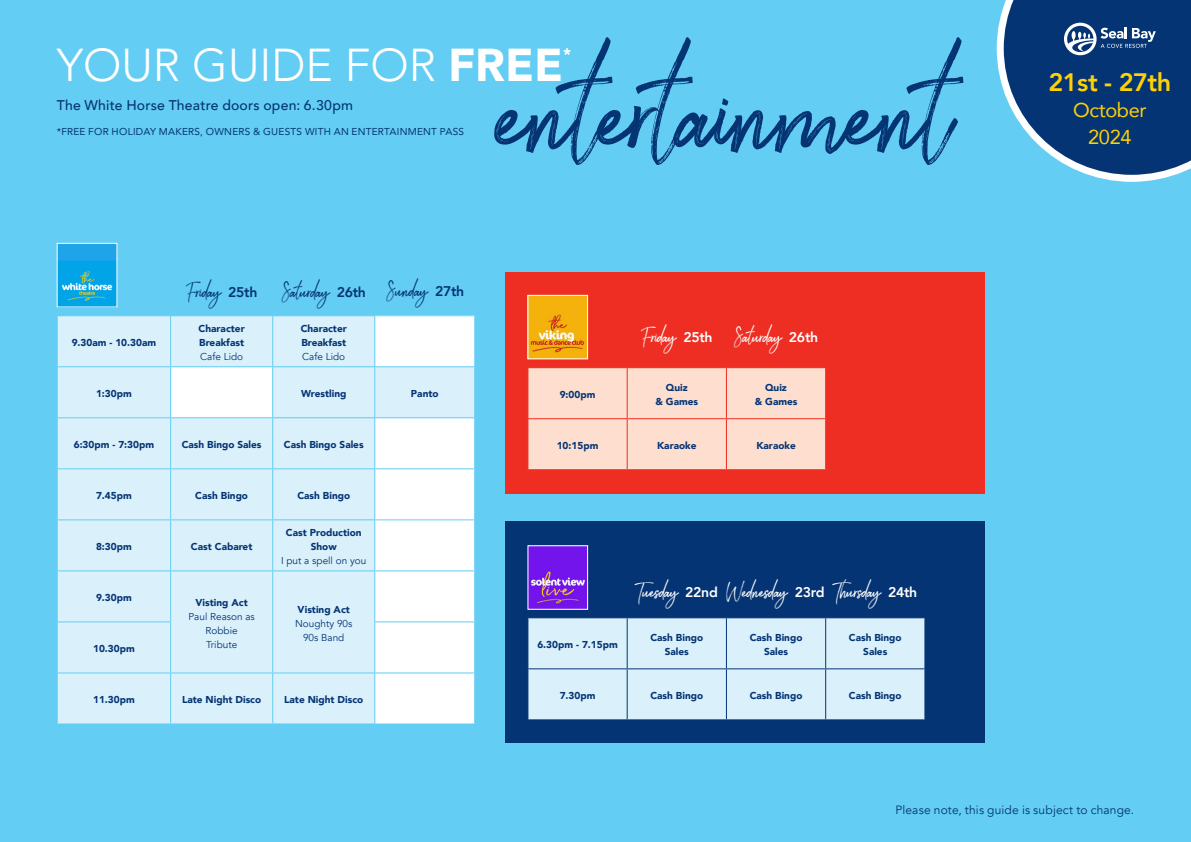
<style>
.page{position:relative;width:1191px;height:842px;background:#63cdf3}
.page>*{position:absolute;margin:0;border:0;box-sizing:border-box;transform-origin:0 0}
.t1{font:141.6px "Brownhill Script";color:#053474}
.t2{font:300 46px "Avenir";color:#fff}
.t3{font:800 25.2px "Avenir";letter-spacing:-.02em;color:#fed105}
.t4{font:22px "Brownhill Script";color:#fff}
.t5{font:22px "Brownhill Script";color:#053474}
.t6{font:20px/26.6px "Avenir";letter-spacing:-.02em;color:#fed105;text-align:center}
.t7{font:900 16.8px "Avenir";color:#fff}
.t8{font:500 14px "Avenir";letter-spacing:.015em;color:#053474}
.t9{font:12px "Avenir";letter-spacing:.015em;color:#053474}
.t10{font:900 10px/14px "Avenir";color:#053474;text-align:center}
.t11{font:10px "Avenir";color:#053474}
.t12{font:10px "Avenir";letter-spacing:.025em;color:#053474}
.s1{font-weight:900}
.s2{font-family:"Avenir";font-weight:800;font-size:14px}
</style>
<div class="page">
<div style="left:505px;top:522px;width:479px;height:221px;background:#053474"></div>
<div style="left:505px;top:272px;width:479px;height:221px;background:#ee2e22"></div>
<div style="left:58px;top:316px;width:316px;height:407px;background:#daf1fb"></div>
<div style="left:375px;top:316px;width:100px;height:51px;background:#fff"></div>
<svg style="left:171px;top:367px;width:303px;height:356px;background:#e4f5fc"></svg>
<svg style="left:273px;top:367px;width:201px;height:152px;background:#e5f5fc"></svg>
<hr style="left:170px;top:316px;width:1px;height:50px;background:#63cdf3">
<hr style="left:272px;top:316px;width:1px;height:50px;background:#63cdf3">
<hr style="left:474px;top:316px;width:1px;height:50px;background:#63cdf3">
<hr style="left:57px;top:366px;width:114px;height:1px;background:#63cdf3">
<hr style="left:171px;top:366px;width:102px;height:1px;background:#63cdf3">
<hr style="left:170px;top:367px;width:1px;height:50px;background:#63cdf3">
<hr style="left:273px;top:366px;width:102px;height:1px;background:#63cdf3">
<hr style="left:272px;top:367px;width:1px;height:50px;background:#63cdf3">
<hr style="left:375px;top:366px;width:100px;height:1px;background:#63cdf3">
<hr style="left:374px;top:367px;width:1px;height:50px;background:#63cdf3">
<hr style="left:57px;top:417px;width:114px;height:1px;background:#63cdf3">
<hr style="left:171px;top:417px;width:102px;height:1px;background:#63cdf3">
<hr style="left:170px;top:418px;width:1px;height:50px;background:#63cdf3">
<hr style="left:273px;top:417px;width:102px;height:1px;background:#63cdf3">
<hr style="left:272px;top:418px;width:1px;height:50px;background:#63cdf3">
<hr style="left:375px;top:417px;width:100px;height:1px;background:#63cdf3">
<hr style="left:374px;top:418px;width:1px;height:50px;background:#63cdf3">
<hr style="left:57px;top:468px;width:114px;height:1px;background:#63cdf3">
<hr style="left:171px;top:468px;width:102px;height:1px;background:#63cdf3">
<hr style="left:170px;top:469px;width:1px;height:50px;background:#63cdf3">
<hr style="left:273px;top:468px;width:102px;height:1px;background:#63cdf3">
<hr style="left:272px;top:469px;width:1px;height:50px;background:#63cdf3">
<hr style="left:375px;top:468px;width:100px;height:1px;background:#63cdf3">
<hr style="left:374px;top:469px;width:1px;height:50px;background:#63cdf3">
<hr style="left:57px;top:519px;width:114px;height:1px;background:#63cdf3">
<hr style="left:171px;top:519px;width:102px;height:1px;background:#63cdf3">
<hr style="left:170px;top:520px;width:1px;height:50px;background:#63cdf3">
<hr style="left:273px;top:519px;width:102px;height:1px;background:#63cdf3">
<hr style="left:272px;top:520px;width:1px;height:50px;background:#63cdf3">
<hr style="left:375px;top:519px;width:100px;height:1px;background:#63cdf3">
<hr style="left:374px;top:520px;width:1px;height:50px;background:#63cdf3">
<hr style="left:57px;top:570px;width:114px;height:1px;background:#63cdf3">
<hr style="left:171px;top:570px;width:102px;height:1px;background:#63cdf3">
<hr style="left:170px;top:571px;width:1px;height:50px;background:#63cdf3">
<hr style="left:273px;top:570px;width:102px;height:1px;background:#63cdf3">
<hr style="left:272px;top:571px;width:1px;height:51px;background:#63cdf3">
<hr style="left:375px;top:570px;width:100px;height:1px;background:#63cdf3">
<hr style="left:374px;top:571px;width:1px;height:50px;background:#63cdf3">
<hr style="left:57px;top:621px;width:114px;height:1px;background:#63cdf3">
<hr style="left:170px;top:622px;width:1px;height:50px;background:#63cdf3">
<hr style="left:272px;top:622px;width:1px;height:50px;background:#63cdf3">
<hr style="left:374px;top:621px;width:101px;height:1px;background:#63cdf3">
<hr style="left:374px;top:622px;width:1px;height:50px;background:#63cdf3">
<hr style="left:57px;top:672px;width:114px;height:1px;background:#63cdf3">
<hr style="left:171px;top:672px;width:102px;height:1px;background:#63cdf3">
<hr style="left:170px;top:673px;width:1px;height:50px;background:#63cdf3">
<hr style="left:273px;top:672px;width:102px;height:1px;background:#63cdf3">
<hr style="left:272px;top:673px;width:1px;height:50px;background:#63cdf3">
<hr style="left:375px;top:672px;width:100px;height:1px;background:#63cdf3">
<hr style="left:374px;top:673px;width:1px;height:50px;background:#63cdf3">
<img style="left:59px;top:245px;width:56px;height:60px">
<svg style="left:996px;top:0;width:195px;height:182px;background:#26588f"></svg>
<img style="left:529px;top:297px;width:57px;height:60px">
<div style="left:527px;top:295px;width:61px;height:64px;border:1px solid #fff"></div>
<div style="left:528px;top:368px;width:297px;height:101px;background:#fddecf"></div>
<hr style="left:626px;top:368px;width:1px;height:50px;background:#ee2e22">
<hr style="left:726px;top:368px;width:1px;height:50px;background:#ee2e22">
<hr style="left:527px;top:418px;width:100px;height:1px;background:#ee2e22">
<hr style="left:627px;top:418px;width:99px;height:1px;background:#ee2e22">
<hr style="left:626px;top:419px;width:1px;height:50px;background:#ee2e22">
<hr style="left:726px;top:418px;width:100px;height:1px;background:#ee2e22">
<hr style="left:726px;top:419px;width:1px;height:50px;background:#ee2e22">
<div style="left:528px;top:618px;width:396px;height:101px;background:#daf1fb"></div>
<hr style="left:626px;top:618px;width:1px;height:50px;background:#053474">
<hr style="left:726px;top:618px;width:1px;height:50px;background:#053474">
<hr style="left:825px;top:618px;width:1px;height:50px;background:#053474">
<hr style="left:527px;top:668px;width:100px;height:1px;background:#053474">
<hr style="left:627px;top:668px;width:99px;height:1px;background:#053474">
<hr style="left:626px;top:669px;width:1px;height:50px;background:#053474">
<hr style="left:726px;top:668px;width:99px;height:1px;background:#053474">
<hr style="left:726px;top:669px;width:1px;height:50px;background:#053474">
<hr style="left:825px;top:668px;width:100px;height:1px;background:#053474">
<hr style="left:825px;top:669px;width:1px;height:50px;background:#053474">
<img style="left:529px;top:547px;width:57px;height:61px">
<div style="left:527px;top:545px;width:61px;height:65px;border:1px solid #fff"></div>
<p class="t1" style="left:500px;top:16px;width:455px">entertainment</p>
<p class="t2" style="left:57px;top:38px;width:508px">YOUR GUIDE FOR <span class="s1">FREE</span></p>
<p class="t7" style="left:563px;top:40px;width:10px">*</p>
<p class="t8" style="left:57px;top:93px;width:298px">The White Horse Theatre doors open: 6.30pm</p>
<p class="t12" style="left:57px;top:124px;width:409px">*FREE FOR HOLIDAY MAKERS, OWNERS &amp; GUESTS WITH AN ENTERTAINMENT PASS</p>
<p class="t10" style="left:72px;top:335px;width:86px">9.30am - 10.30am</p>
<p class="t5" style="left:186px;top:277px;width:73px">Friday <span class="s2">25th</span></p>
<p class="t5" style="left:282px;top:277px;width:86px">Saturday <span class="s2">26th</span></p>
<p class="t5" style="left:386px;top:276px;width:79px">Sunday <span class="s2">27th</span></p>
<p class="t10" style="left:199px;top:321px;width:48px;text-align:left">Character<br>Breakfast</p>
<p class="t11" style="left:200px;top:351px;width:44px">Cafe Lido</p>
<p class="t10" style="left:301px;top:321px;width:48px;text-align:left">Character<br>Breakfast</p>
<p class="t11" style="left:302px;top:351px;width:44px">Cafe Lido</p>
<p class="t10" style="left:96px;top:387px;width:37px">1:30pm</p>
<p class="t10" style="left:301px;top:387px;width:47px">Wrestling</p>
<p class="t10" style="left:411px;top:387px;width:29px">Panto</p>
<p class="t10" style="left:74px;top:438px;width:82px">6:30pm - 7:30pm</p>
<p class="t10" style="left:182px;top:438px;width:81px">Cash Bingo Sales</p>
<p class="t10" style="left:284px;top:438px;width:81px">Cash Bingo Sales</p>
<p class="t10" style="left:96px;top:489px;width:37px">7.45pm</p>
<p class="t10" style="left:195px;top:489px;width:54px">Cash Bingo</p>
<p class="t10" style="left:297px;top:489px;width:54px">Cash Bingo</p>
<p class="t10" style="left:96px;top:540px;width:37px">8:30pm</p>
<p class="t10" style="left:191px;top:540px;width:63px">Cast Cabaret</p>
<p class="t10" style="left:96px;top:591px;width:37px">9.30pm</p>
<p class="t10" style="left:195px;top:595px;width:54px">Visting Act</p>
<p class="t11" style="left:188px;top:610px;width:68px">Paul Reason as</p>
<p class="t11" style="left:206px;top:624px;width:34px">Robbie</p>
<p class="t11" style="left:206px;top:638px;width:33px">Tribute</p>
<p class="t10" style="left:93px;top:642px;width:43px">10.30pm</p>
<p class="t10" style="left:286px;top:526px;width:77px">Cast Production<br>Show</p>
<p class="t11" style="left:281px;top:555px;width:87px">I put a spell on you</p>
<p class="t10" style="left:297px;top:602px;width:54px">Visting Act</p>
<p class="t11" style="left:295px;top:617px;width:59px">Noughty 90s</p>
<p class="t11" style="left:303px;top:631px;width:43px">90s Band</p>
<p class="t10" style="left:93px;top:693px;width:43px">11.30pm</p>
<p class="t10" style="left:182px;top:693px;width:81px">Late Night Disco</p>
<p class="t10" style="left:284px;top:693px;width:81px">Late Night Disco</p>
<p class="t4" style="left:641px;top:321px;width:73px">Friday <span class="s2">25th</span></p>
<p class="t4" style="left:734px;top:321px;width:86px">Saturday <span class="s2">26th</span></p>
<p class="t10" style="left:559px;top:387px;width:37px">9:00pm</p>
<p class="t10" style="left:655px;top:380px;width:44px">Quiz<br>&amp; Games</p>
<p class="t10" style="left:754px;top:380px;width:44px">Quiz<br>&amp; Games</p>
<p class="t10" style="left:557px;top:438px;width:43px">10:15pm</p>
<p class="t10" style="left:657px;top:438px;width:41px">Karaoke</p>
<p class="t10" style="left:756px;top:438px;width:41px">Karaoke</p>
<p class="t4" style="left:635px;top:576px;width:284px">Tuesday <span class="s2">22nd</span> Wednesday <span class="s2">23rd</span> Thursday <span class="s2">24th</span></p>
<p class="t10" style="left:537px;top:638px;width:82px">6.30pm - 7.15pm</p>
<p class="t10" style="left:650px;top:631px;width:54px">Cash Bingo<br>Sales</p>
<p class="t10" style="left:749px;top:631px;width:54px">Cash Bingo<br>Sales</p>
<p class="t10" style="left:849px;top:631px;width:54px">Cash Bingo<br>Sales</p>
<p class="t10" style="left:559px;top:689px;width:37px">7.30pm</p>
<p class="t10" style="left:650px;top:689px;width:54px">Cash Bingo</p>
<p class="t10" style="left:749px;top:689px;width:54px">Cash Bingo</p>
<p class="t10" style="left:849px;top:689px;width:54px">Cash Bingo</p>
<p class="t3" style="left:1048px;top:63px;width:124px">21st - 27th</p>
<p class="t6" style="left:1073px;top:97px;width:75px">October<br>2024</p>
<p class="t9" style="left:895px;top:803px;width:240px">Please note, this guide is subject to change.</p>
</div>
